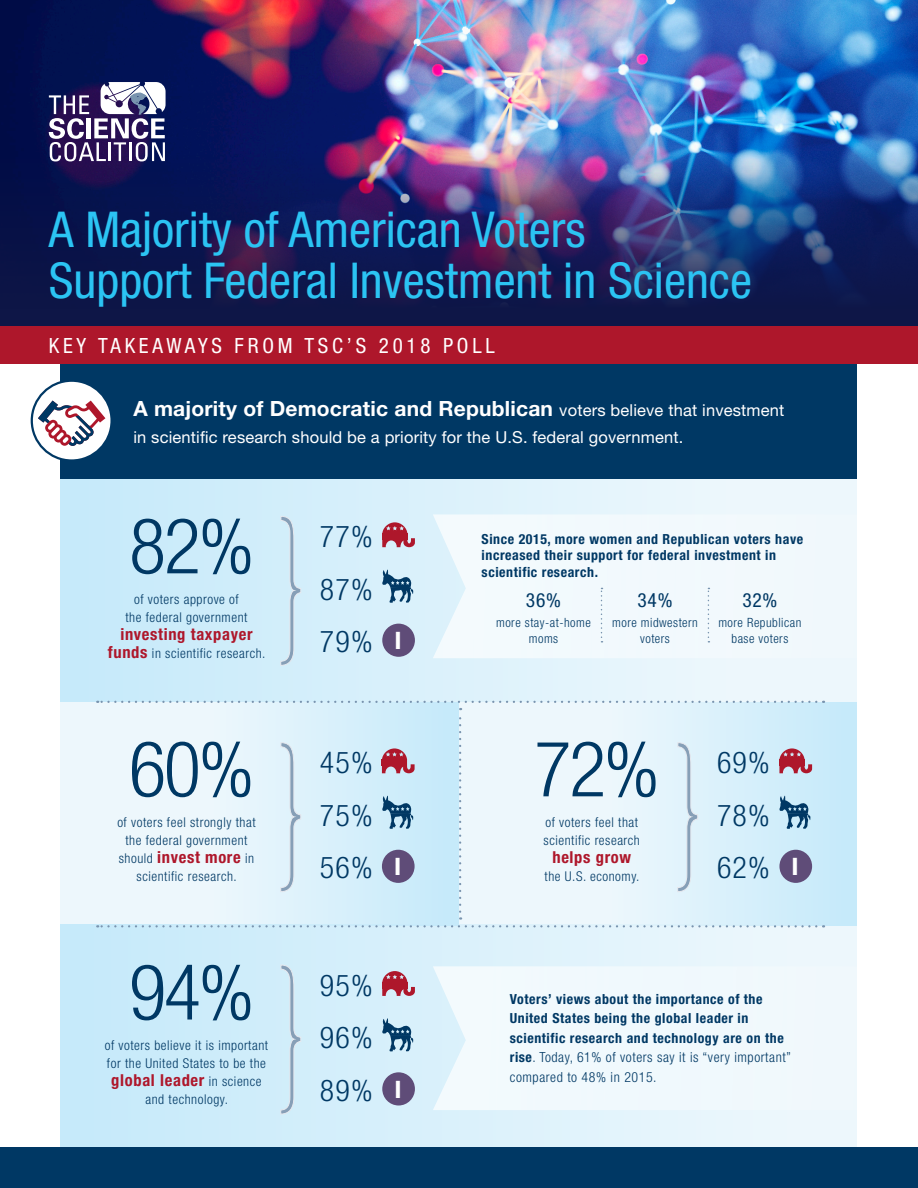
<style>
.page{position:relative;width:918px;height:1188px;background:#fff}
.page>*{position:absolute;margin:0;border:0;box-sizing:border-box;transform-origin:0 0}
.facts_small_body{font:300 condensed 77.25px "Helvetica Neue LT Std";letter-spacing:-.03em;color:#003864}
.t1{font:condensed 49.5px/51px "Helvetica Neue LT Std";color:#2bc4f3}
.facts_small_body-2{font:300 condensed 30px/52.5px "Helvetica Neue LT Std";letter-spacing:.04em;color:#003864;text-align:justify}
.Subheading_2{font:600 24px "Dentons Sans";color:#fff}
.t2{font:700 21px "Helvetica Neue LT Std";letter-spacing:.01em;color:#fff}
.t3{font:condensed 21px "Helvetica Neue LT Std";letter-spacing:.18em;color:#fff}
.facts_small_body-3{font:condensed 19.5px "Helvetica Neue LT Std";color:#003864}
.t4{font:16.5px "Helvetica Neue LT Std";letter-spacing:.01em;color:#fff}
.facts_small_body-4{font:700 condensed 16.5px "Helvetica Neue LT Std";letter-spacing:.04em;color:#ae172b}
.facts_small_body-5{font:700 condensed 13.95px/19.5px "Helvetica Neue LT Std";letter-spacing:.04em;color:#003864}
.facts_small_body-6{font:300 condensed 13.5px/18px "Helvetica Neue LT Std";letter-spacing:.04em;color:#003864;text-align:center}
.facts_small_body-7{font:300 condensed 12.75px/15.5px "Helvetica Neue LT Std";letter-spacing:.04em;color:#003864;text-align:center}
.s1{font-weight:400;font-size:16.5px}
.s2{font-weight:700;font-size:16.5px;color:#ae172b}
.s3{font-weight:300;font-size:13.5px;color:#003864}
.s4{font-weight:300}
</style>
<div class="page">
<img style="left:0;top:0;width:918px;height:93px">
<img style="left:0;top:93px;width:918px;height:233px">
<div style="left:61px;top:702px;width:398px;height:223px;background:#edf7fc"></div>
<div style="left:459px;top:702px;width:398px;height:223px;background:#c6eafa"></div>
<div style="left:61px;top:478px;width:796px;height:224px;background:linear-gradient(to right,#c6eafa,#f2f9fc)"></div>
<div style="left:61px;top:924px;width:796px;height:224px;background:linear-gradient(to right,#c5e9fa,#f0f8fc)"></div>
<div style="left:61px;top:364px;width:796px;height:115px;background:#003864"></div>
<svg style="left:49px;top:82px;width:117px;height:79px"></svg>
<div style="left:0;top:326px;width:918px;height:38px;background:#ae172b"></div>
<div style="left:32px;top:381px;width:80px;height:80px;background:#fff;border-radius:50%"></div>
<div style="left:31px;top:380px;width:82px;height:82px;border:2px solid #003864;border-radius:50%"></div>
<div style="left:0;top:1148px;width:918px;height:40px;background:#003864"></div>
<div style="left:433px;top:514px;width:424px;height:144px;background:#f2f9fd"></div>
<div style="left:433px;top:966px;width:424px;height:144px;background:#f0f9fd"></div>
<svg style="left:601px;top:588px;width:2px;height:55px"></svg>
<svg style="left:708px;top:588px;width:1px;height:55px"></svg>
<svg style="left:280px;top:965px;width:21px;height:149px;background:#c7e0ee"></svg>
<svg style="left:97px;top:701px;width:719px;height:226px"></svg>
<svg style="left:382px;top:971px;width:33px;height:25px"></svg>
<svg style="left:381px;top:1018px;width:33px;height:34px"></svg>
<div style="left:382px;top:1072px;width:33px;height:34px;background:#5f4c78;border-radius:50%"></div>
<svg style="left:382px;top:522px;width:33px;height:25px"></svg>
<svg style="left:381px;top:570px;width:33px;height:33px"></svg>
<div style="left:382px;top:624px;width:33px;height:33px;background:#5f4c78;border-radius:50%"></div>
<svg style="left:280px;top:516px;width:21px;height:150px;background:#c8e0ee"></svg>
<svg style="left:38px;top:401px;width:67px;height:45px"></svg>
<p class="t1" style="left:49px;top:204px;width:705px">A Majority of American Voters<br>Support Federal Investment in Science</p>
<p class="t3" style="left:49px;top:334px;width:448px">KEY TAKEAWAYS FROM TSC’S 2018 POLL</p>
<p class="t2" style="left:133px;top:396px;width:653px">A majority of Democratic and Republican <span class="s1">voters believe that investment</span></p>
<p class="t4" style="left:133px;top:427px;width:552px">in scientific research should be a priority for the U.S. federal government.</p>
<p class="facts_small_body" style="left:129px;top:502px;width:127px">82%</p>
<p class="facts_small_body-6" style="left:125px;top:590px;width:124px">of voters approve of the federal government</p>
<p class="facts_small_body-4" style="left:120px;top:624px;width:134px">investing taxpayer</p>
<p class="facts_small_body-6" style="left:108px;top:644px;width:159px"><span class="s2">funds</span> in scientific research.</p>
<p class="facts_small_body-2" style="left:320px;top:510px;width:54px">77%</p>
<p class="facts_small_body-2" style="left:320px;top:563px;width:54px">87%</p>
<p class="facts_small_body-2" style="left:320px;top:615px;width:54px">79%</p>
<p class="Subheading_2" style="left:394px;top:622px;width:9px">I</p>
<p class="facts_small_body-5" style="left:482px;top:530px;width:323px;line-height:16.5px">Since 2015, more women and Republican voters have increased their support for federal investment in scientific research.</p>
<p class="facts_small_body-3" style="left:526px;top:589px;width:37px">36%</p>
<p class="facts_small_body-7" style="left:496px;top:615px;width:96px">more stay-at-home</p>
<p class="facts_small_body-7" style="left:529px;top:630px;width:31px">moms</p>
<p class="facts_small_body-3" style="left:637px;top:589px;width:37px">34%</p>
<p class="facts_small_body-7" style="left:612px;top:615px;width:87px">more midwestern voters</p>
<p class="facts_small_body-3" style="left:742px;top:589px;width:37px">32%</p>
<p class="facts_small_body-7" style="left:718px;top:615px;width:85px">more Republican base voters</p>
<p class="facts_small_body" style="left:129px;top:725px;width:127px">60%</p>
<p class="facts_small_body-2" style="left:717px;top:736px;width:54px">69% 78% 62%</p>
<p class="facts_small_body" style="left:534px;top:725px;width:127px">72%</p>
<p class="facts_small_body-2" style="left:320px;top:736px;width:54px">45%</p>
<p class="facts_small_body-2" style="left:320px;top:789px;width:54px">75%<br>56%</p>
<p class="facts_small_body-6" style="left:117px;top:813px;width:140px">of voters feel strongly that the federal government</p>
<p class="facts_small_body-4" style="left:119px;top:847px;width:137px"><span class="s3">should</span> invest more <span class="s3">in</span></p>
<p class="facts_small_body-6" style="left:137px;top:867px;width:102px">scientific research.</p>
<p class="facts_small_body-6" style="left:544px;top:813px;width:98px;text-align:left">of voters feel that scientific research</p>
<p class="facts_small_body-4" style="left:552px;top:847px;width:80px">helps grow</p>
<p class="facts_small_body-6" style="left:545px;top:867px;width:96px">the U.S. economy.</p>
<p class="Subheading_2" style="left:394px;top:848px;width:9px">I</p>
<p class="Subheading_2" style="left:791px;top:848px;width:9px">I</p>
<p class="facts_small_body" style="left:129px;top:948px;width:127px">94%</p>
<p class="facts_small_body-6" style="left:105px;top:1036px;width:165px;text-align:left">of voters believe it is important for the United States to be the</p>
<p class="facts_small_body-4" style="left:111px;top:1070px;width:152px">global leader <span class="s3">in science</span></p>
<p class="facts_small_body-6" style="left:145px;top:1090px;width:84px">and technology.</p>
<p class="facts_small_body-2" style="left:320px;top:959px;width:54px">95% 96% 89%</p>
<p class="Subheading_2" style="left:394px;top:1071px;width:9px">I</p>
<p class="facts_small_body-5" style="left:510px;top:989px;width:283px">Voters’ views about the importance of the United States being the global leader in scientific research and technology are on the rise<span class="s4">. Today, 61% of voters say it is “very important” compared to 48% in 2015.</span></p>
</div>
